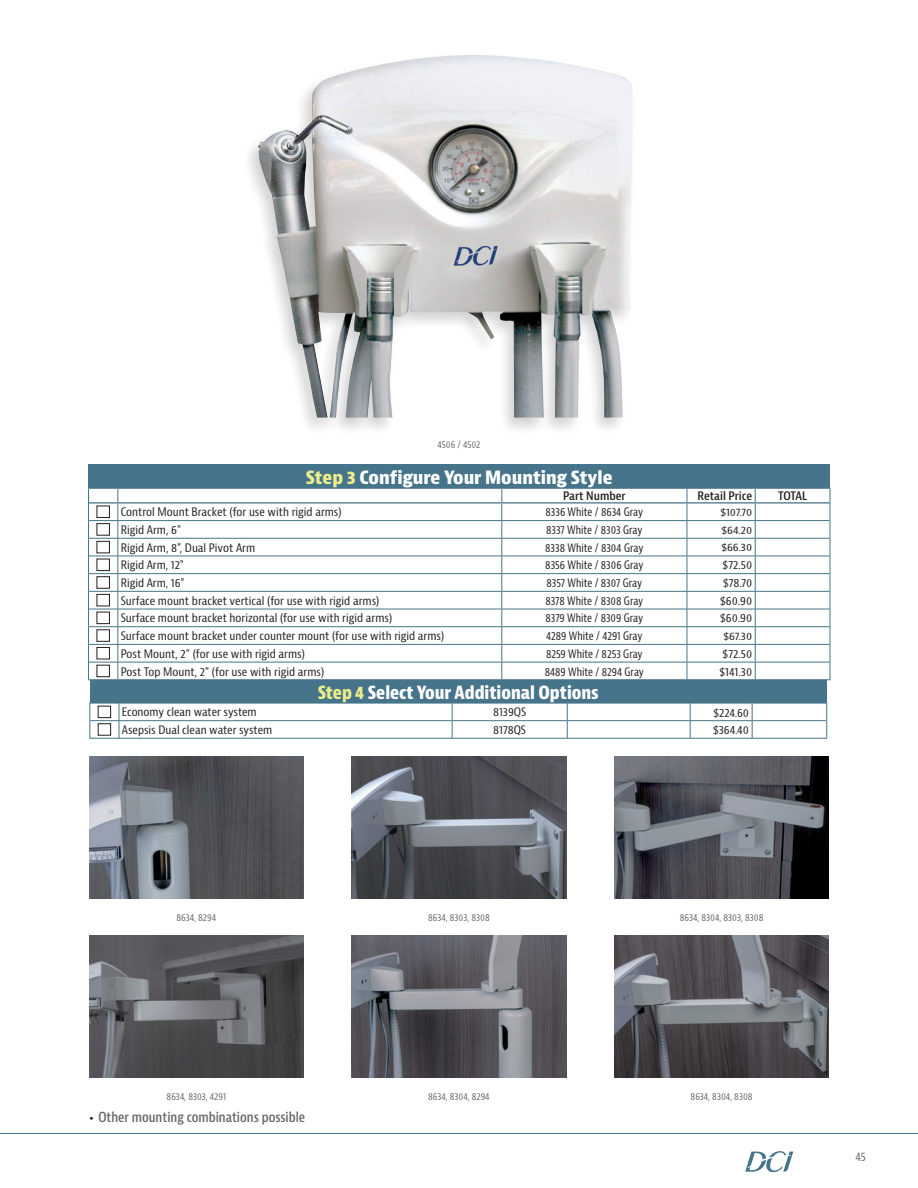
<style>
.page{position:relative;width:918px;height:1188px;background:#fff}
.page>*{position:absolute;margin:0;border:0;box-sizing:border-box;transform-origin:0 0}
.t1{font:800 condensed 17.85px "Bernina Sans";color:#fff;scale:1.08 1}
.t2{font:800 condensed 17.7px "Bernina Sans";color:#fff}
.t3{font:600 condensed 13.5px "Bernina Sans";color:#69696c}
.t4{font:condensed 12px "Bernina Sans";color:#69696c}
.t5{font:condensed 11.4px "Bernina Sans";color:#231f20;scale:1.08 1}
.t6{font:condensed 11.4px "Bernina Sans";color:#231f20}
.t7{font:600 condensed 11.4px "Bernina Sans";color:#231f20;scale:1.08 1}
.t8{font:condensed 10.5px "Bernina Sans";letter-spacing:-.005em;color:#231f20;scale:1.18 1}
.Bullet_Points{font:condensed 9.75px "Bernina Sans";letter-spacing:-.005em;color:#69696c}
.s1{color:#ebed8a}
.s2{font-weight:800;font-size:12px;color:#231f20}
</style>
<div class="page">
<hr style="left:0;top:1133px;width:918px;height:1px;background:#46748a">
<svg style="left:745px;top:1151px;width:48px;height:21px"></svg>
<img style="left:89px;top:935px;width:214px;height:142px">
<div style="left:90px;top:680px;width:737px;height:23px;background:#46748a"></div>
<hr style="left:89px;top:738px;width:30px;height:1px;background:#46748a">
<hr style="left:119px;top:738px;width:333px;height:1px;background:#46748a">
<hr style="left:452px;top:738px;width:115px;height:1px;background:#46748a">
<hr style="left:690px;top:738px;width:62px;height:1px;background:#46748a">
<hr style="left:752px;top:738px;width:75px;height:1px;background:#46748a">
<svg style="left:89px;top:703px;width:738px;height:35px"></svg>
<hr style="left:567px;top:738px;width:123px;height:1px;background:#46748a">
<div style="left:98px;top:706px;width:13px;height:12px;border:1px solid #231f20"></div>
<div style="left:98px;top:723px;width:13px;height:13px;border:1px solid #231f20"></div>
<div style="left:242px;top:51px;width:395px;height:384px;background:#231f20;opacity:.2"></div>
<img style="left:257px;top:55px;width:376px;height:363px">
<img style="left:89px;top:756px;width:214px;height:142px">
<img style="left:352px;top:756px;width:214px;height:142px">
<img style="left:352px;top:935px;width:214px;height:142px">
<img style="left:615px;top:756px;width:214px;height:142px">
<img style="left:615px;top:935px;width:214px;height:142px">
<div style="left:89px;top:465px;width:741px;height:23px;background:#46748a"></div>
<svg style="left:88px;top:488px;width:743px;height:191px"></svg>
<hr style="left:118px;top:662px;width:384px;height:1px;background:#46748a">
<hr style="left:502px;top:662px;width:185px;height:1px;background:#46748a">
<hr style="left:687px;top:662px;width:68px;height:1px;background:#46748a">
<hr style="left:755px;top:662px;width:75px;height:1px;background:#46748a">
<hr style="left:88px;top:679px;width:30px;height:1px;background:#46748a">
<hr style="left:118px;top:679px;width:384px;height:1px;background:#46748a">
<hr style="left:502px;top:679px;width:185px;height:1px;background:#46748a">
<hr style="left:687px;top:679px;width:68px;height:1px;background:#46748a">
<hr style="left:755px;top:679px;width:75px;height:1px;background:#46748a">
<div style="left:97px;top:506px;width:13px;height:12px;border:1px solid #231f20"></div>
<div style="left:97px;top:523px;width:13px;height:13px;border:1px solid #231f20"></div>
<div style="left:97px;top:541px;width:13px;height:12px;border:1px solid #231f20"></div>
<div style="left:97px;top:559px;width:13px;height:12px;border:1px solid #231f20"></div>
<div style="left:97px;top:576px;width:13px;height:13px;border:1px solid #231f20"></div>
<div style="left:97px;top:594px;width:13px;height:12px;border:1px solid #231f20"></div>
<div style="left:97px;top:612px;width:13px;height:12px;border:1px solid #231f20"></div>
<div style="left:97px;top:629px;width:13px;height:13px;border:1px solid #231f20"></div>
<div style="left:97px;top:647px;width:13px;height:12px;border:1px solid #231f20"></div>
<div style="left:97px;top:665px;width:13px;height:12px;border:1px solid #231f20"></div>
<p class="Bullet_Points" style="left:438px;top:439px;width:44px">4506 / 4502</p>
<p class="t1" style="left:306px;top:466px;width:285px"><span class="s1">Step 3</span> Configure Your Mounting Style</p>
<p class="t7" style="left:563px;top:489px;width:59px">Part Number</p>
<p class="t7" style="left:698px;top:489px;width:52px">Retail Price</p>
<p class="t7" style="left:778px;top:489px;width:29px">TOTAL</p>
<p class="t5" style="left:121px;top:505px;width:206px">Control Mount Bracket (for use with rigid arms)</p>
<p class="t6" style="left:546px;top:505px;width:99px">8336 White / 8634 Gray</p>
<p class="t8" style="left:720px;top:506px;width:28px">$107.70</p>
<p class="t5" style="left:121px;top:523px;width:57px">Rigid Arm, 6"</p>
<p class="t6" style="left:546px;top:523px;width:98px">8337 White / 8303 Gray</p>
<p class="t8" style="left:721px;top:523px;width:28px">$64.20</p>
<p class="t5" style="left:121px;top:541px;width:126px">Rigid Arm, 8", Dual Pivot Arm</p>
<p class="t6" style="left:545px;top:541px;width:100px">8338 White / 8304 Gray</p>
<p class="t8" style="left:721px;top:541px;width:28px">$66.30</p>
<p class="t5" style="left:121px;top:558px;width:60px">Rigid Arm, 12"</p>
<p class="t6" style="left:545px;top:558px;width:100px">8356 White / 8306 Gray</p>
<p class="t5" style="left:723px;top:558px;width:29px">$72.50</p>
<p class="t5" style="left:121px;top:576px;width:61px">Rigid Arm, 16"</p>
<p class="t6" style="left:546px;top:576px;width:97px">8357 White / 8307 Gray</p>
<p class="t5" style="left:723px;top:576px;width:28px">$78.70</p>
<p class="t5" style="left:121px;top:594px;width:241px">Surface mount bracket vertical (for use with rigid arms)</p>
<p class="t6" style="left:545px;top:594px;width:99px">8378 White / 8308 Gray</p>
<p class="t5" style="left:720px;top:594px;width:31px">$60.90</p>
<p class="t5" style="left:121px;top:611px;width:253px">Surface mount bracket horizontal (for use with rigid arms)</p>
<p class="t6" style="left:546px;top:611px;width:99px">8379 White / 8309 Gray</p>
<p class="t5" style="left:720px;top:611px;width:31px">$60.90</p>
<p class="t5" style="left:121px;top:629px;width:301px">Surface mount bracket under counter mount (for use with rigid arms)</p>
<p class="t6" style="left:546px;top:629px;width:98px">4289 White / 4291 Gray</p>
<p class="t8" style="left:724px;top:630px;width:26px">$67.30</p>
<p class="t5" style="left:121px;top:647px;width:172px">Post Mount, 2" (for use with rigid arms)</p>
<p class="t6" style="left:546px;top:647px;width:98px">8259 White / 8253 Gray</p>
<p class="t5" style="left:723px;top:647px;width:29px">$72.50</p>
<p class="t5" style="left:121px;top:664px;width:190px">Post Top Mount, 2" (for use with rigid arms)</p>
<p class="t6" style="left:545px;top:664px;width:101px">8489 White / 8294 Gray</p>
<p class="t5" style="left:720px;top:664px;width:32px">$141.30</p>
<p class="t2" style="left:318px;top:681px;width:283px"><span class="s1">Step 4</span> Select Your Additional Options</p>
<p class="t5" style="left:122px;top:705px;width:126px">Economy clean water system</p>
<p class="t5" style="left:493px;top:705px;width:32px">8139QS</p>
<p class="t5" style="left:714px;top:705px;width:35px">$224.60</p>
<p class="t5" style="left:122px;top:723px;width:141px">Asepsis Dual clean water system</p>
<p class="t5" style="left:493px;top:723px;width:32px">8178QS</p>
<p class="t5" style="left:713px;top:723px;width:35px">$364.40</p>
<p class="Bullet_Points" style="left:176px;top:911px;width:41px">8634, 8294</p>
<p class="Bullet_Points" style="left:428px;top:911px;width:63px">8634, 8303, 8308</p>
<p class="Bullet_Points" style="left:680px;top:911px;width:85px">8634, 8304, 8303, 8308</p>
<p class="Bullet_Points" style="left:167px;top:1090px;width:61px">8634, 8303, 4291</p>
<p class="Bullet_Points" style="left:428px;top:1090px;width:63px">8634, 8304, 8294</p>
<p class="Bullet_Points" style="left:691px;top:1090px;width:64px">8634, 8304, 8308</p>
<p class="t3" style="left:89px;top:1109px;width:217px"><span class="s2">•</span> Other mounting combinations possible</p>
<p class="t4" style="left:856px;top:1149px;width:12px">45</p>
</div>
